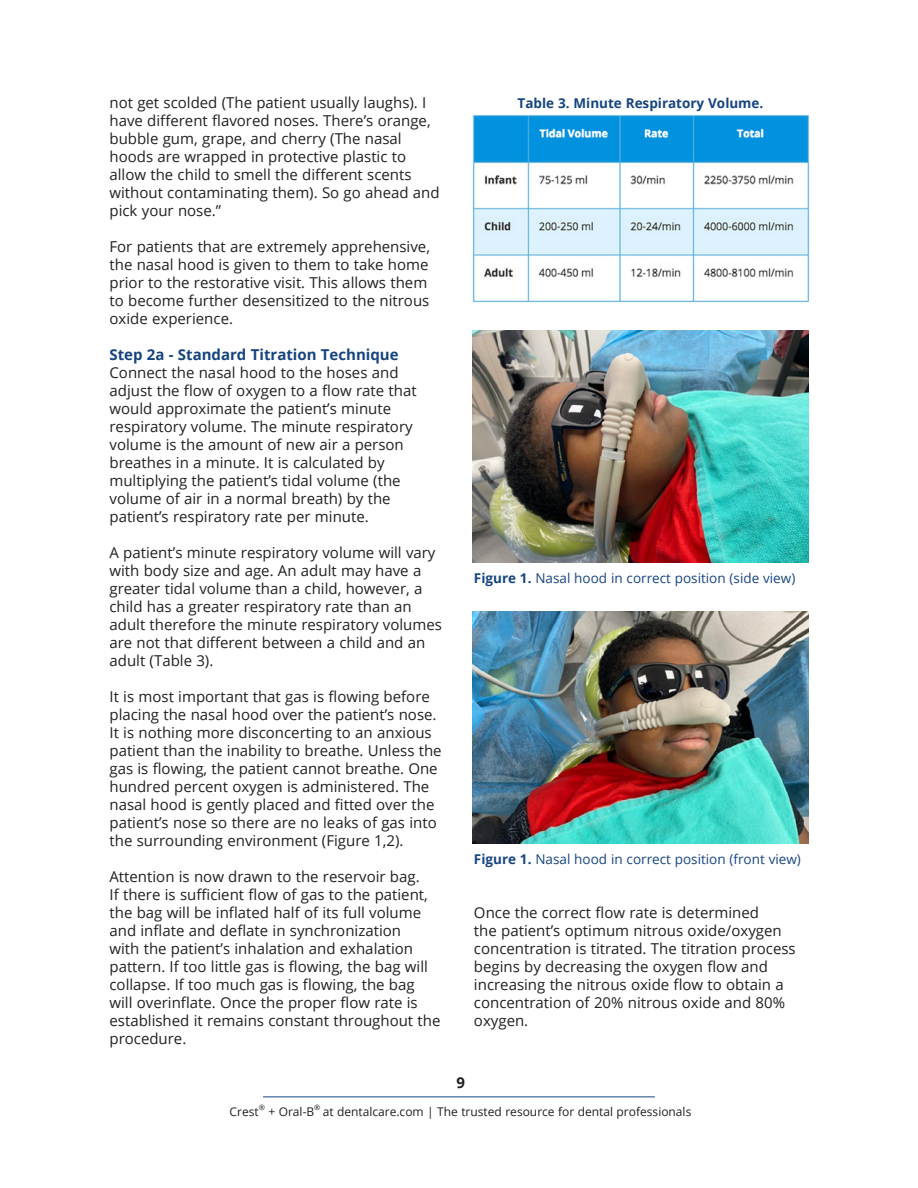
<style>
.page{position:relative;width:918px;height:1188px;background:#fff}
.page>*{position:absolute;margin:0;border:0;box-sizing:border-box;transform-origin:0 0}
.Main_Body{font:15px/18px "Open Sans";color:#231f20}
.Main_Body-2{font:700 15px "Open Sans";color:#164481}
.t1{font:700 15px "Open Sans";color:#231f20}
.Figure{font:13.5px "Open Sans";color:#164481}
.Figure-2{font:700 13.5px "Open Sans";color:#164481}
.t2{font:12px "Open Sans";color:#231f20}
.t3{font:7.5px "Open Sans";color:#231f20}
.s1{font-weight:700}
</style>
<div class="page">
<hr style="left:263px;top:1096px;width:392px;height:1px;background:#164481">
<img style="left:472px;top:114px;width:338px;height:189px">
<img style="left:472px;top:330px;width:336px;height:232px">
<img style="left:472px;top:612px;width:336px;height:232px">
<p class="Main_Body" style="left:109px;top:93px;width:332px">not get scolded (The patient usually laughs). I have different flavored noses. There’s orange, bubble gum, grape, and cherry (The nasal hoods are wrapped in protective plastic to allow the child to smell the different scents without contaminating them). So go ahead and pick your nose.”</p>
<p class="Main_Body" style="left:109px;top:237px;width:322px">For patients that are extremely apprehensive, the nasal hood is given to them to take home prior to the restorative visit. This allows them to become further desensitized to the nitrous oxide experience.</p>
<p class="Main_Body-2" style="left:109px;top:344px;width:291px">Step 2a - Standard Titration Technique</p>
<p class="Main_Body" style="left:109px;top:363px;width:309px">Connect the nasal hood to the hoses and adjust the flow of oxygen to a flow rate that would approximate the patient’s minute respiratory volume. The minute respiratory volume is the amount of new air a person breathes in a minute. It is calculated by multiplying the patient’s tidal volume (the volume of air in a normal breath) by the patient’s respiratory rate per minute.</p>
<p class="Main_Body" style="left:109px;top:543px;width:334px">A patient’s minute respiratory volume will vary with body size and age. An adult may have a greater tidal volume than a child, however, a child has a greater respiratory rate than an adult therefore the minute respiratory volumes are not that different between a child and an adult (Table 3).</p>
<p class="Main_Body" style="left:109px;top:687px;width:334px">It is most important that gas is flowing before placing the nasal hood over the patient’s nose.<br>It is nothing more disconcerting to an anxious patient than the inability to breathe. Unless the gas is flowing, the patient cannot breathe. One hundred percent oxygen is administered. The nasal hood is gently placed and fitted over the patient’s nose so there are no leaks of gas into the surrounding environment (Figure 1,2).</p>
<p class="Main_Body" style="left:109px;top:867px;width:332px">Attention is now drawn to the reservoir bag.<br>If there is sufficient flow of gas to the patient, the bag will be inflated half of its full volume and inflate and deflate in synchronization<br>with the patient’s inhalation and exhalation pattern. If too little gas is flowing, the bag will collapse. If too much gas is flowing, the bag will overinflate. Once the proper flow rate is established it remains constant throughout the procedure.</p>
<p class="Figure-2" style="left:518px;top:94px;width:247px">Table 3. Minute Respiratory Volume.</p>
<p class="Figure" style="left:474px;top:568px;width:323px"><span class="s1">Figure 1.</span> Nasal hood in correct position (side view)</p>
<p class="Figure" style="left:474px;top:850px;width:328px"><span class="s1">Figure 1.</span> Nasal hood in correct position (front view)</p>
<p class="Main_Body" style="left:474px;top:903px;width:323px">Once the correct flow rate is determined<br>the patient’s optimum nitrous oxide/oxygen concentration is titrated. The titration process begins by decreasing the oxygen flow and increasing the nitrous oxide flow to obtain a concentration of 20% nitrous oxide and 80% oxygen.</p>
<p class="t1" style="left:456px;top:1072px;width:10px">9</p>
<p class="t2" style="left:230px;top:1103px;width:31px">Crest</p>
<p class="t3" style="left:259px;top:1102px;width:8px">®</p>
<p class="t2" style="left:268px;top:1103px;width:47px">+ Oral-B</p>
<p class="t3" style="left:314px;top:1102px;width:8px">®</p>
<p class="t2" style="left:323px;top:1103px;width:370px">at dentalcare.com | The trusted resource for dental professionals</p>
</div>
